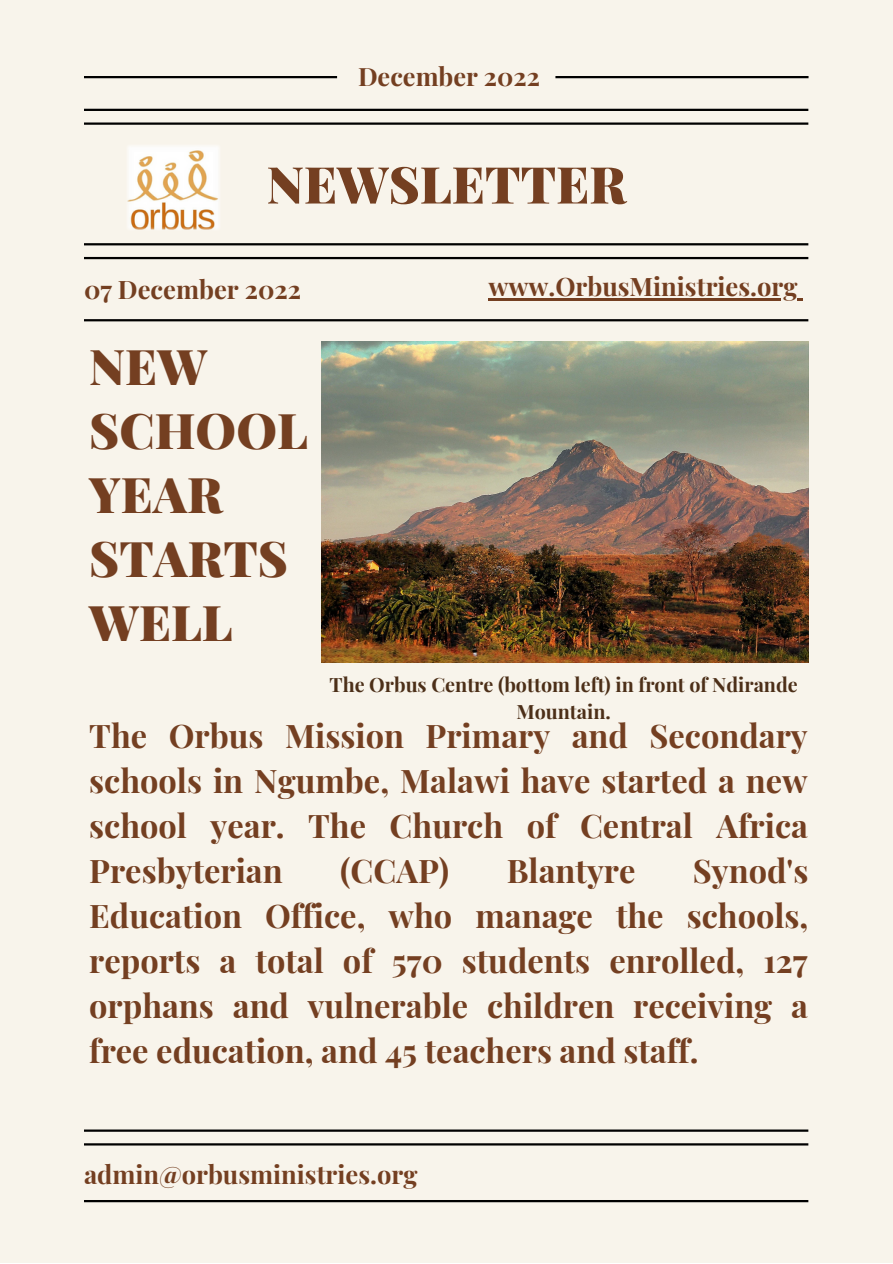
<style>
.page{position:relative;width:893px;height:1264px;background:#fff}
.page>*{position:absolute;margin:0;border:0;box-sizing:border-box;transform-origin:0 0}
.t1{font:900 51px "Playfair Display";color:#743f21}
.t2{font:900 49.2px/64.1px "Playfair Display";color:#743f21}
.t3{font:700 32.55px/45px "Playfair Display";color:#743f21;text-align:justify}
.t4{font:700 25.5px "Playfair Display";color:#743f21}
.t5{font:700 25.35px "Playfair Display";color:#743f21}
.t6{font:700 19.8px/27.3px "Playfair Display";color:#4c2f18;text-align:center}
</style>
<div class="page">
<div style="left:0;top:0;width:892px;height:1262px;background:#f8f4eb"></div>
<hr style="left:84px;top:243px;width:724px;height:2px;background:#000">
<hr style="left:84px;top:109px;width:724px;height:2px;background:#000">
<hr style="left:84px;top:1129px;width:724px;height:2px;background:#000">
<hr style="left:84px;top:257px;width:724px;height:2px;background:#000">
<hr style="left:84px;top:319px;width:724px;height:2px;background:#000">
<hr style="left:84px;top:1199px;width:724px;height:3px;background:#000">
<hr style="left:84px;top:122px;width:724px;height:3px;background:#000">
<hr style="left:84px;top:76px;width:253px;height:2px;background:#000">
<hr style="left:555px;top:76px;width:253px;height:2px;background:#000">
<hr style="left:84px;top:1143px;width:724px;height:2px;background:#000">
<img style="left:321px;top:341px;width:487px;height:321px">
<img style="left:127px;top:146px;width:92px;height:84px">
<hr style="left:488px;top:298px;width:309px;height:2px;background:#743f21">
<svg style="left:797px;top:298px;width:6px;height:2px"></svg>
<p class="t5" style="left:358px;top:58px;width:183px">December 2022</p>
<h1 class="t1" style="left:266px;top:148px;width:361px">NEWSLETTER</h1>
<p class="t4" style="left:84px;top:271px;width:219px">07 December 2022</p>
<p class="t4" style="left:488px;top:268px;width:310px">www.OrbusMinistries.org</p>
<h2 class="t2" style="left:89px;top:332px;width:220px">NEW<br>SCHOOL<br>YEAR<br>STARTS<br>WELL</h2>
<p class="t6" style="left:329px;top:670px;width:470px">The Orbus Centre (bottom left) in front of Ndirande<br>Mountain.</p>
<p class="t3" style="left:89px;top:712px;width:720px">The Orbus Mission Primary and Secondary schools in Ngumbe, Malawi have started a new school year. The Church of Central Africa Presbyterian</p>
<p class="t3" style="left:340px;top:847px;width:111px">(CCAP)</p>
<p class="t3" style="left:506px;top:847px;width:130px">Blantyre</p>
<p class="t3" style="left:89px;top:847px;width:720px;text-indent:603px">Synod's Education Office, who manage the schools, reports a total of 570 students enrolled, 127 orphans and vulnerable children receiving a free education, and 45 teachers and staff.</p>
<p class="t4" style="left:84px;top:1156px;width:335px">admin@orbusministries.org</p>
</div>
